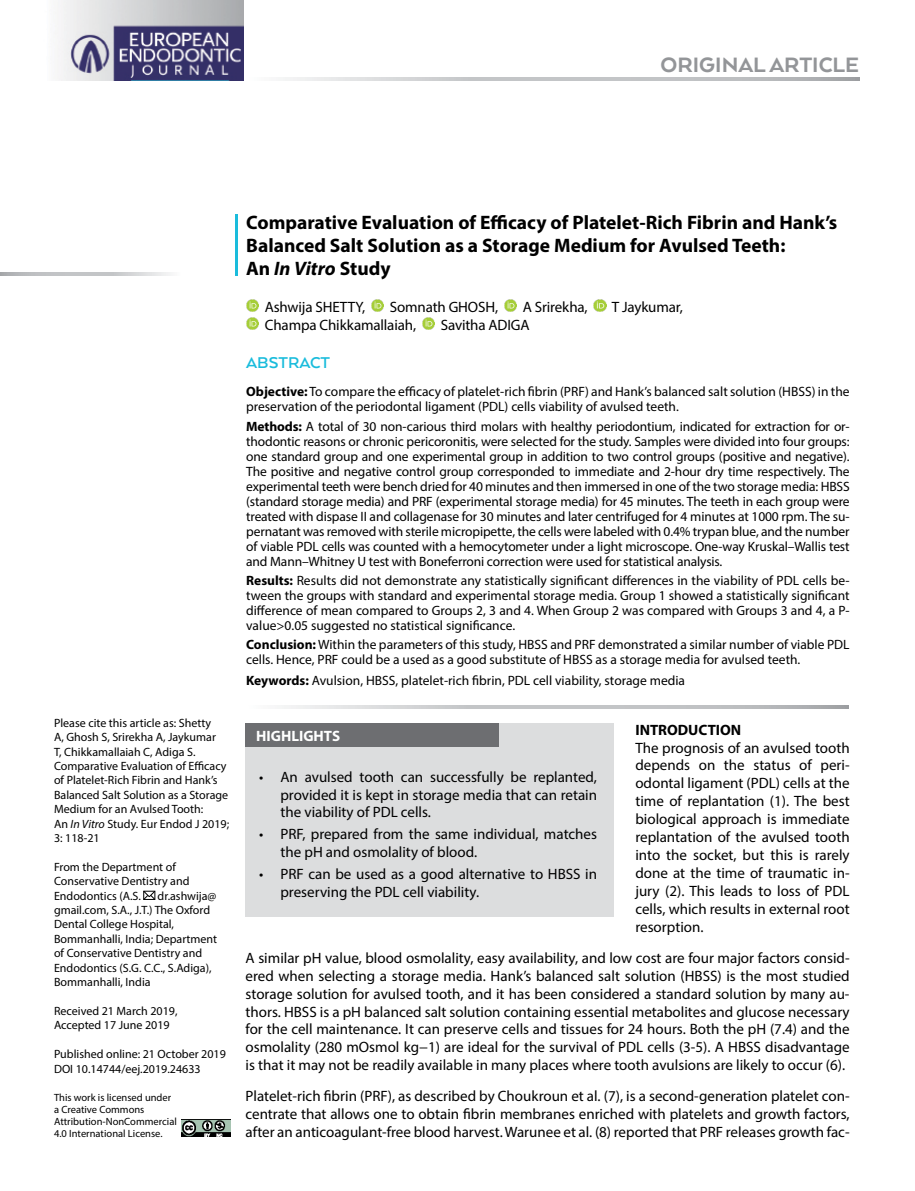
<style>
.page{position:relative;width:915px;height:1191px;background:#fff}
.page>*{position:absolute;margin:0;border:0;box-sizing:border-box;transform-origin:0 0}
.t1{font:800 24px "Arquitecta";color:#939598}
.t2{font:700 19.5px/23.4px "Myriad Pro";color:#000}
.t3{font:700 18px "Arquitecta";color:#1abcdc}
.t4{font:15px/18px "Myriad Pro";color:#000;text-align:justify}
.t5{font:700 15px "Myriad Pro";color:#000}
.t6{font:700 15px "Myriad Pro";color:#fff}
.t7{font:13.5px/15px "Myriad Pro";color:#000}
.t8{font:12px/14.4px "Myriad Pro";color:#000}
.t9{font:10.5px/12px "Myriad Pro";color:#000}
.s1{font-style:italic}
.s2{font-weight:700}
</style>
<div class="page">
<img style="left:58px;top:0;width:185px;height:80px">
<svg style="left:283px;top:77px;width:575px;height:3px;background:#c6c8ca"></svg>
<hr style="left:235px;top:214px;width:2px;height:61px;background:#1abcdc">
<svg style="left:0;top:272px;width:171px;height:3px"></svg>
<svg style="left:143px;top:890px;width:12px;height:10px"></svg>
<svg style="left:282px;top:706px;width:566px;height:3px;background:#c6c8ca"></svg>
<div style="left:246px;top:723px;width:368px;height:193px;background:#dcddde"></div>
<div style="left:246px;top:723px;width:253px;height:24px;background:#6d6e71"></div>
<svg style="left:371px;top:299px;width:12px;height:13px"></svg>
<svg style="left:504px;top:299px;width:12px;height:13px"></svg>
<svg style="left:593px;top:299px;width:13px;height:13px"></svg>
<svg style="left:246px;top:299px;width:13px;height:31px"></svg>
<svg style="left:422px;top:317px;width:12px;height:13px"></svg>
<img style="left:181px;top:1119px;width:50px;height:18px">
<h1 class="t1" style="left:660px;top:50px;width:200px">ORIGINAL ARTICLE</h1>
<p class="t8" style="left:54px;top:715px;width:176px">Please cite this article as: Shetty<br>A, Ghosh S, Srirekha A, Jaykumar<br>T, Chikkamallaiah C, Adiga S.<br>Comparative Evaluation of Efficacy of Platelet-Rich Fibrin and Hank’s<br>Balanced Salt Solution as a Storage<br>Medium for an Avulsed Tooth:<br>An <span class="s1">In Vitro</span> Study. Eur Endod J 2019;<br>3: 118-21</p>
<p class="t8" style="left:54px;top:859px;width:137px">From the Department of<br>Conservative Dentistry and<br>Endodontics (A.S.</p>
<p class="t8" style="left:54px;top:888px;width:165px;text-indent:104px">dr.ashwija@ gmail.com, S.A., J.T.) The Oxford<br>Dental College Hospital,<br>Bommanhalli, India; Department of Conservative Dentistry and<br>Endodontics (S.G. C.C., S.Adiga),<br>Bommanhalli, India</p>
<p class="t8" style="left:54px;top:1003px;width:125px">Received 21 March 2019,<br>Accepted 17 June 2019</p>
<p class="t8" style="left:54px;top:1046px;width:173px">Published online: 21 October 2019<br>DOI 10.14744/eej.2019.24633</p>
<p class="t9" style="left:54px;top:1091px;width:124px">This work is licensed under a Creative Commons<br>Attribution-NonCommercial<br>4.0 International License.</p>
<h2 class="t2" style="left:246px;top:210px;width:592px">Comparative Evaluation of Efficacy of Platelet-Rich Fibrin and Hank’s<br>Balanced Salt Solution as a Storage Medium for Avulsed Teeth:<br>An <span class="s1">In Vitro</span> Study</h2>
<p class="t4" style="left:265px;top:298px;width:102px">Ashwija SHETTY,</p>
<p class="t4" style="left:389px;top:298px;width:110px">Somnath GHOSH,</p>
<p class="t4" style="left:522px;top:298px;width:66px">A Srirekha,</p>
<p class="t4" style="left:611px;top:298px;width:73px">T Jaykumar,</p>
<p class="t4" style="left:265px;top:316px;width:153px">Champa Chikkamallaiah,</p>
<p class="t4" style="left:440px;top:316px;width:90px">Savitha ADIGA</p>
<h3 class="t3" style="left:246px;top:351px;width:85px">ABSTRACT</h3>
<p class="t7" style="left:246px;top:384px;width:604px"><span class="s2">Objective:</span> To compare the efficacy of platelet-rich fibrin (PRF) and Hank’s balanced salt solution (HBSS) in the preservation of the periodontal ligament (PDL) cells viability of avulsed teeth.</p>
<p class="t7" style="left:246px;top:418px;width:604px;text-align:justify"><span class="s2">Methods:</span> A total of 30 non-carious third molars with healthy periodontium, indicated for extraction for or&shy;thodontic reasons or chronic pericoronitis, were selected for the study. Samples were divided into four groups: one standard group and one experimental group in addition to two control groups (positive and negative).<br>The positive and negative control group corresponded to immediate and 2-hour dry time respectively. The experimental teeth were bench dried for 40 minutes and then immersed in one of the two storage media: HBSS (standard storage media) and PRF (experimental storage media) for 45 minutes. The teeth in each group were treated with dispase II and collagenase for 30 minutes and later centrifuged for 4 minutes at 1000 rpm. The su&shy;pernatant was removed with sterile micropipette, the cells were labeled with 0.4% trypan blue, and the number of viable PDL cells was counted with a hemocytometer under a light microscope. One-way Kruskal–Wallis test and Mann–Whitney U test with Boneferroni correction were used for statistical analysis.</p>
<p class="t7" style="left:246px;top:572px;width:604px;text-align:justify"><span class="s2">Results:</span> Results did not demonstrate any statistically significant differences in the viability of PDL cells be&shy;tween the groups with standard and experimental storage media. Group 1 showed a statistically significant difference of mean compared to Groups 2, 3 and 4. When Group 2 was compared with Groups 3 and 4, a P&shy;value&gt;0.05 suggested no statistical significance.</p>
<p class="t7" style="left:246px;top:637px;width:604px"><span class="s2">Conclusion:</span> Within the parameters of this study, HBSS and PRF demonstrated a similar number of viable PDL cells. Hence, PRF could be a used as a good substitute of HBSS as a storage media for avulsed teeth.</p>
<p class="t7" style="left:246px;top:672px;width:440px"><span class="s2">Keywords:</span> Avulsion, HBSS, platelet-rich fibrin, PDL cell viability, storage media</p>
<p class="t5" style="left:635px;top:719px;width:107px">INTRODUCTION</p>
<p class="t4" style="left:635px;top:738px;width:216px">The prognosis of an avulsed tooth depends on the status of peri&shy;odontal ligament (PDL) cells at the time of replantation (1). The best biological approach is immediate replantation of the avulsed tooth into the socket, but this is rarely done at the time of traumatic in&shy;jury (2). This leads to loss of PDL cells, which results in external root resorption.</p>
<p class="t4" style="left:245px;top:948px;width:605px">A similar pH value, blood osmolality, easy availability, and low cost are four major factors consid&shy;ered when selecting a storage media. Hank’s balanced salt solution (HBSS) is the most studied storage solution for avulsed tooth, and it has been considered a standard solution by many au&shy;thors. HBSS is a pH balanced salt solution containing essential metabolites and glucose necessary for the cell maintenance. It can preserve cells and tissues for 24 hours. Both the pH (7.4) and the osmolality (280 mOsmol kg−1) are ideal for the survival of PDL cells (3-5). A HBSS disadvantage is that it may not be readily available in many places where tooth avulsions are likely to occur (6).</p>
<p class="t4" style="left:245px;top:1086px;width:605px">Platelet-rich fibrin (PRF), as described by Choukroun et al. (7), is a second-generation platelet con&shy;centrate that allows one to obtain fibrin membranes enriched with platelets and growth factors, after an anticoagulant-free blood harvest. Warunee et al. (8) reported that PRF releases growth fac-</p>
<p class="t6" style="left:256px;top:726px;width:85px">HIGHLIGHTS</p>
<p class="t4" style="left:280px;top:767px;width:318px;text-indent:-21px">• An avulsed tooth can successfully be replanted, provided it is kept in storage media that can retain the viability of PDL cells.</p>
<p class="t4" style="left:280px;top:825px;width:318px;text-indent:-21px">• PRF, prepared from the same individual, matches the pH and osmolality of blood.</p>
<p class="t4" style="left:280px;top:864px;width:318px;text-indent:-21px">• PRF can be used as a good alternative to HBSS in preserving the PDL cell viability.</p>
</div>
